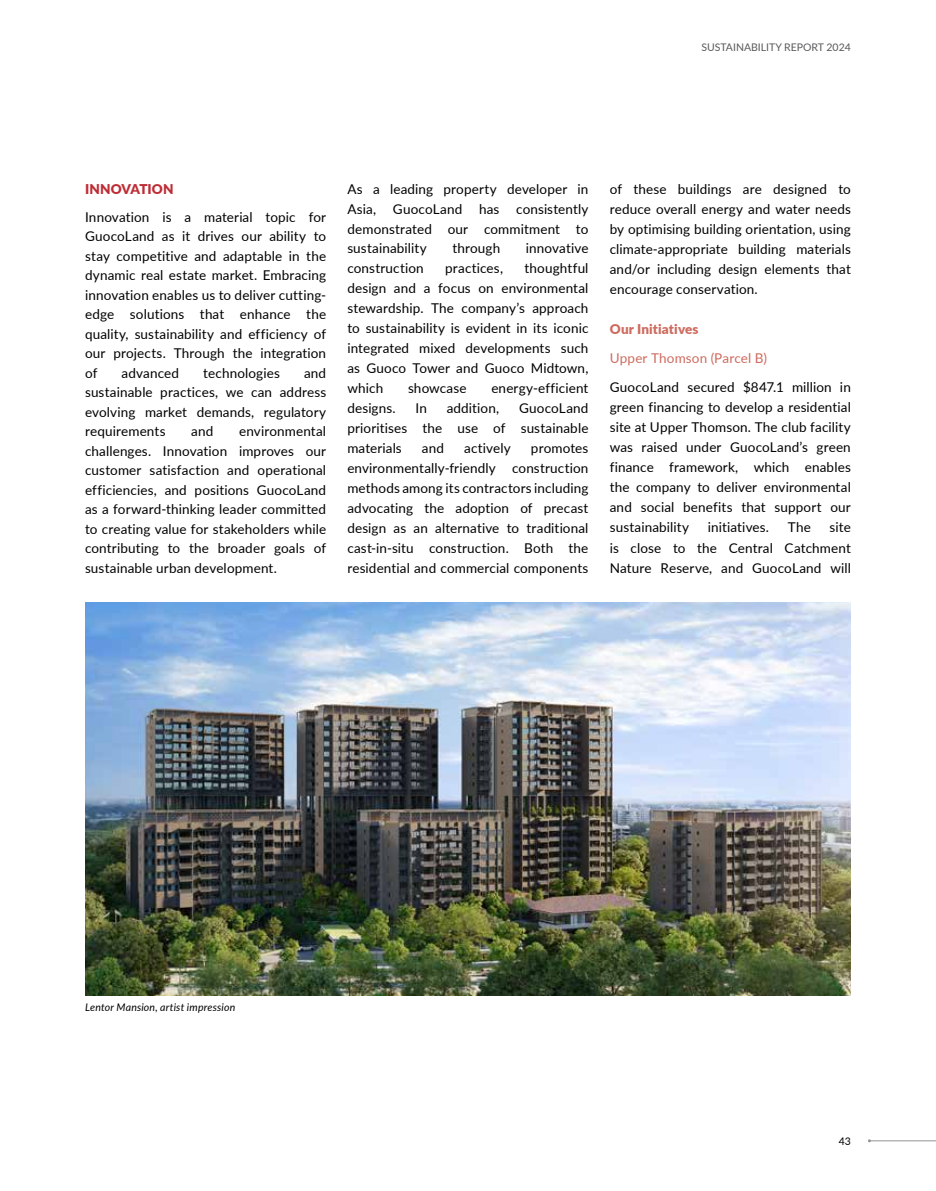
<style>
.page{position:relative;width:936px;height:1191px;background:#fff}
.page>*{position:absolute;margin:0;border:0;box-sizing:border-box;transform-origin:0 0}
.t1{font:13.5px/19.5px "Lato";letter-spacing:.01em;color:#000;text-align:justify}
.t2{font:13.5px "Lato";letter-spacing:.01em;color:#ce6b5f}
.t3{font:900 13.5px "Lato";letter-spacing:.01em;color:#ce6b5f}
.t4{font:900 13.5px "Lato";letter-spacing:.01em;color:#be2d36}
.t5{font:italic 10.5px "Lato";letter-spacing:.015em;color:#000}
.t6{font:10.5px "Lato";color:#58595b}
.t7{font:10.5px "Lato";color:#000}
</style>
<div class="page">
<img style="left:85px;top:603px;width:765px;height:392px">
<hr style="left:869px;top:1140px;width:66px;height:1px;background:#939598">
<p class="t6" style="left:701px;top:40px;width:151px">SUSTAINABILITY REPORT 2024</p>
<p class="t4" style="left:85px;top:179px;width:90px">INNOVATION</p>
<p class="t1" style="left:85px;top:206px;width:242px">Innovation is a material topic for GuocoLand as it drives our ability to stay competitive and adaptable in the dynamic real estate market. Embracing innovation enables us to deliver cutting&shy;edge solutions that enhance the quality, sustainability and efficiency of our projects. Through the integration of</p>
<p class="t1" style="left:85px;top:362px;width:242px;text-indent:219px">and sustainable practices, we can address evolving market demands, regulatory requirements</p>
<p class="t1" style="left:122px;top:362px;width:59px">advanced</p>
<p class="t1" style="left:203px;top:362px;width:78px">technologies</p>
<p class="t1" style="left:85px;top:421px;width:242px;text-indent:154px">environmental challenges. Innovation improves our customer satisfaction and operational efficiencies, and positions GuocoLand as a forward-thinking leader committed to creating value for stakeholders while contributing to the broader goals of sustainable urban development.</p>
<p class="t1" style="left:191px;top:421px;width:24px">and</p>
<p class="t1" style="left:347px;top:178px;width:242px;line-height:20px">As a leading property developer in Asia, GuocoLand has consistently demonstrated our commitment to sustainability</p>
<p class="t1" style="left:452px;top:238px;width:49px">through</p>
<p class="t1" style="left:526px;top:238px;width:64px">innovative</p>
<p class="t1" style="left:347px;top:258px;width:242px;line-height:20px;text-indent:177px">thoughtful design and a focus on environmental stewardship. The company’s approach to sustainability is evident in its iconic integrated mixed developments such as Guoco Tower and Guoco Midtown, which</p>
<p class="t1" style="left:347px;top:258px;width:78px">construction</p>
<p class="t1" style="left:445px;top:258px;width:59px">practices,</p>
<p class="t1" style="left:408px;top:378px;width:60px">showcase</p>
<p class="t1" style="left:491px;top:378px;width:99px">energy-efficient</p>
<p class="t1" style="left:347px;top:398px;width:50px">designs.</p>
<p class="t1" style="left:415px;top:398px;width:13px">In</p>
<p class="t1" style="left:446px;top:398px;width:54px">addition,</p>
<p class="t1" style="left:347px;top:397px;width:242px;line-height:20px;text-indent:172px">GuocoLand prioritises the use of sustainable materials</p>
<p class="t1" style="left:422px;top:438px;width:24px">and</p>
<p class="t1" style="left:464px;top:438px;width:48px">actively</p>
<p class="t1" style="left:347px;top:437px;width:242px;line-height:20px;text-indent:183px">promotes environmentally-friendly construction methods among its contractors including advocating the adoption of precast design as an alternative to traditional cast-in-situ construction. Both the residential and commercial components</p>
<p class="t1" style="left:609px;top:178px;width:242px;line-height:20.1px">of these buildings are designed to reduce overall energy and water needs by optimising building orientation, using climate-appropriate building materials and/or including design elements that encourage conservation.</p>
<p class="t3" style="left:609px;top:319px;width:90px">Our Initiatives</p>
<p class="t2" style="left:609px;top:348px;width:159px">Upper Thomson (Parcel B)</p>
<p class="t1" style="left:609px;top:376px;width:242px;line-height:20.1px">GuocoLand secured $847.1 million in green financing to develop a residential site at Upper Thomson. The club facility was raised under GuocoLand’s green finance framework, which enables the company to deliver environmental and social benefits that support our sustainability</p>
<p class="t1" style="left:707px;top:517px;width:63px">initiatives.</p>
<p class="t1" style="left:787px;top:517px;width:24px">The</p>
<p class="t1" style="left:609px;top:517px;width:242px;line-height:20.1px;text-indent:220px">site is close to the Central Catchment Nature Reserve, and GuocoLand will</p>
<p class="t5" style="left:85px;top:999px;width:152px">Lentor Mansion, artist impression</p>
<p class="t7" style="left:838px;top:1133px;width:14px">43</p>
</div>
